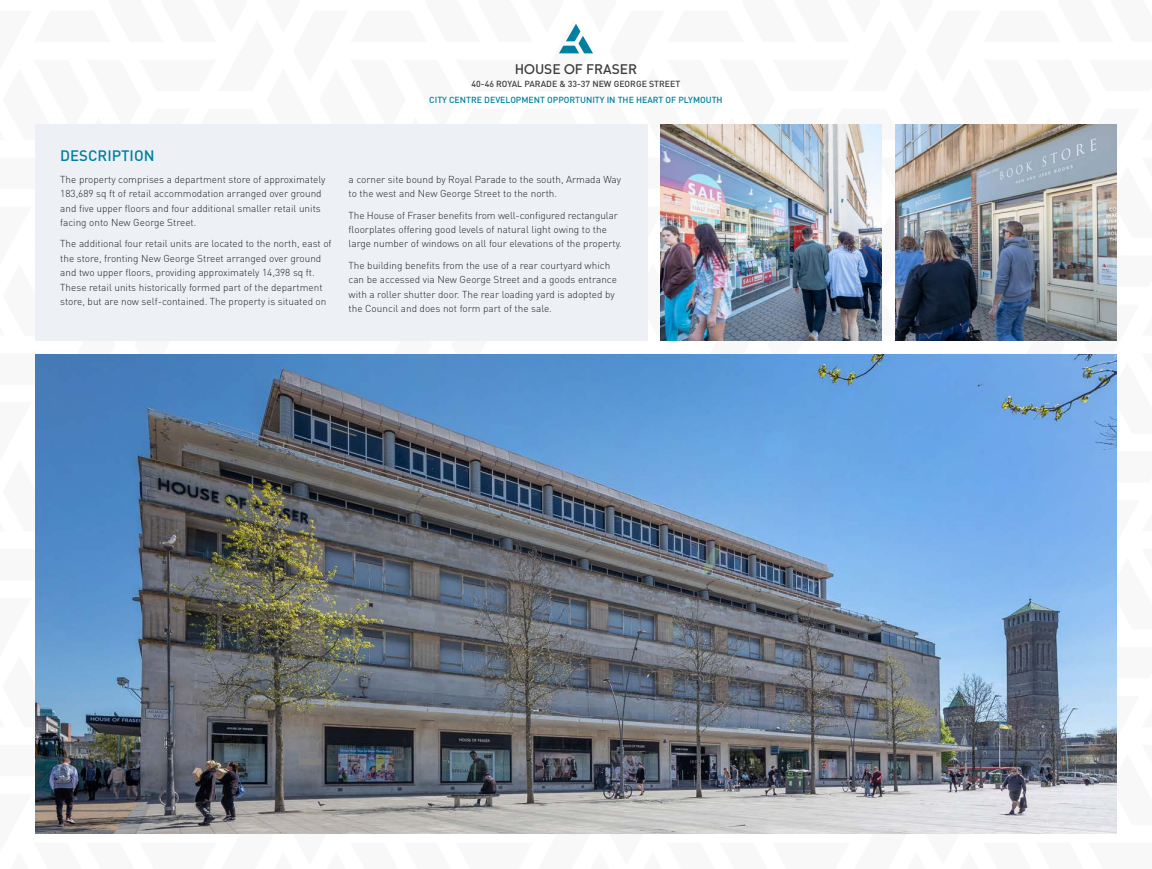
<style>
.page{position:relative;width:1152px;height:869px;background:#fff}
.page>*{position:absolute;margin:0;border:0;box-sizing:border-box;transform-origin:0 0}
.HoF_Heading{font:500 15px "DIN";color:#0080a0}
.t1{font:500 13.75px "DIN";color:#3e3e3f}
.HoF_Body_text{font:300 10px/14.4px "DIN";color:#231f20}
.t2{font:500 8.75px "DIN";color:#0080a0}
.t3{font:500 8.75px "DIN";color:#3e3e3f}
.s1{font-family:"Avant Garde IT Cby BT"}
</style>
<div class="page">
<img style="left:35px;top:354px;width:1081px;height:479px">
<div style="left:35px;top:124px;width:612px;height:216px;background:#edf1f6"></div>
<img style="left:660px;top:124px;width:221px;height:216px">
<img style="left:895px;top:124px;width:221px;height:216px">
<svg style="left:559px;top:24px;width:34px;height:29px"></svg>
<h2 class="t1" style="left:515px;top:60px;width:124px">H<span class="s1">O</span>USE <span class="s1">O</span>F FRASER</h2>
<p class="t3" style="left:471px;top:78px;width:210px">40-46 ROYAL PARADE &amp; 33-37 NEW GEORGE STREET</p>
<p class="t2" style="left:429px;top:94px;width:295px">CITY CENTRE DEVELOPMENT OPPORTUNITY IN THE HEART OF PLYMOUTH</p>
<p class="HoF_Heading" style="left:60px;top:146px;width:96px">DESCRIPTION</p>
<p class="HoF_Body_text" style="left:60px;top:172px;width:267px">The property comprises a department store of approximately 183,689 sq ft of retail accommodation arranged over ground and five upper floors and four additional smaller retail units facing onto New George Street.</p>
<p class="HoF_Body_text" style="left:60px;top:236px;width:273px">The additional four retail units are located to the north, east of the store, fronting New George Street arranged over ground and two upper floors, providing approximately 14,398 sq ft.<br>These retail units historically formed part of the department store, but are now self-contained. The property is situated on</p>
<p class="HoF_Body_text" style="left:348px;top:172px;width:274px">a corner site bound by Royal Parade to the south, Armada Way to the west and New George Street to the north.</p>
<p class="HoF_Body_text" style="left:348px;top:208px;width:275px">The House of Fraser benefits from well-configured rectangular floorplates offering good levels of natural light owing to the large number of windows on all four elevations of the property.</p>
<p class="HoF_Body_text" style="left:348px;top:258px;width:270px">The building benefits from the use of a rear courtyard which can be accessed via New George Street and a goods entrance with a roller shutter door. The rear loading yard is adopted by the Council and does not form part of the sale.</p>
</div>
